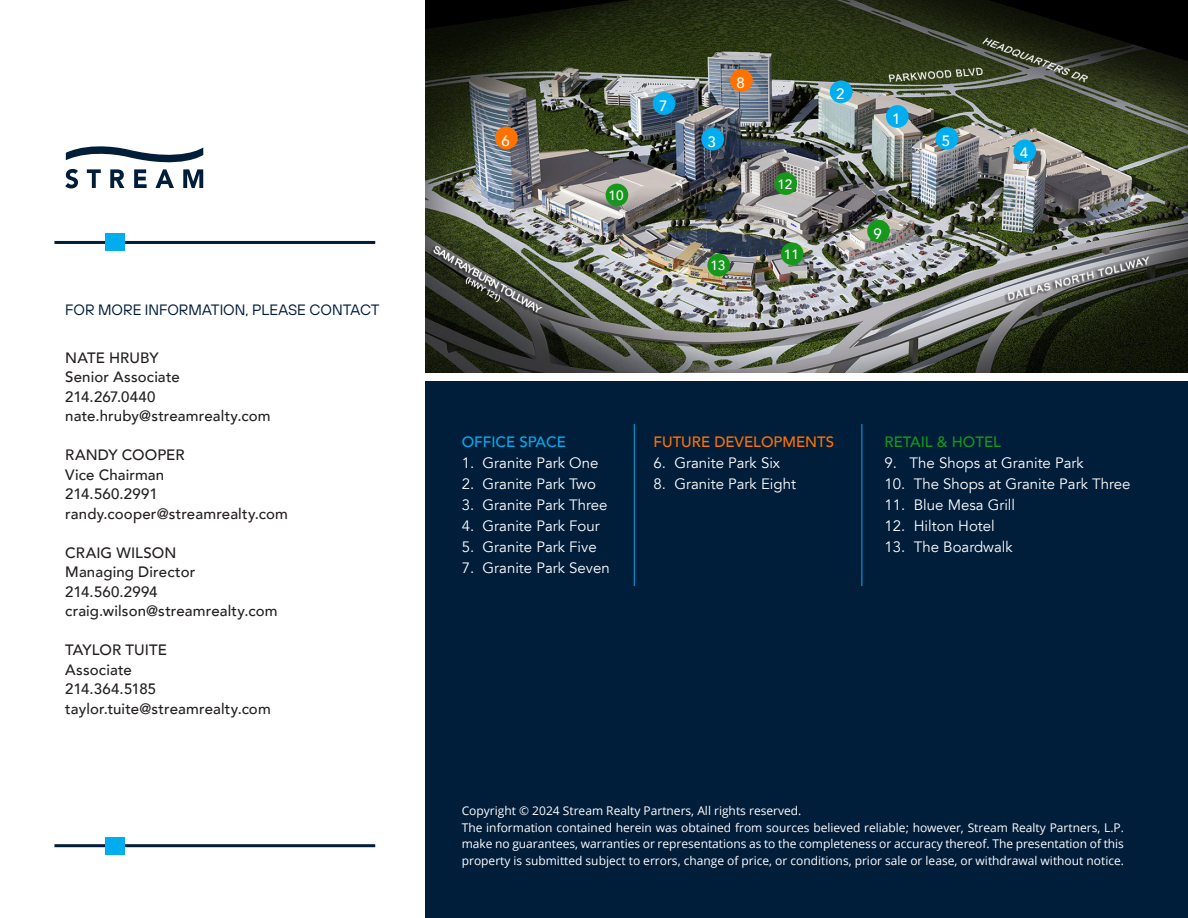
<style>
.page{position:relative;width:1188px;height:918px;background:#fff}
.page>*{position:absolute;margin:0;border:0;box-sizing:border-box;transform-origin:0 0}
.t1{font:500 15px "Avenir";letter-spacing:.01em;color:#231f20}
.t2{font:15px "Avenir LT";color:#fff}
.Heading_D_Black_8pt_Bold{font:15px "TT Hoves";color:#001d3a}
.t3{font:500 15px "Avenir";color:#ff7200}
.t4{font:500 15px "Avenir";color:#15981b}
.t5{font:500 15px "Avenir";letter-spacing:-.01em;color:#231f20}
.t6{font:500 15px "Avenir";color:#00aeef}
.t7{font:500 15px "Avenir";color:#fff}
.t8{font:500 13.5px "Avenir";color:#fff}
.t9{font:12px/16.5px "Open Sans";color:#fff;text-align:justify}
</style>
<div class="page">
<img style="left:426px;top:0;width:762px;height:373px">
<div style="left:701px;top:128px;width:23px;height:22px;background:#00aeef;border-radius:50%"></div>
<div style="left:653px;top:92px;width:22px;height:23px;background:#00aeef;border-radius:50%"></div>
<div style="left:730px;top:69px;width:23px;height:23px;background:#ff7200;border-radius:50%"></div>
<div style="left:830px;top:80px;width:22px;height:23px;background:#00aeef;border-radius:50%"></div>
<div style="left:886px;top:105px;width:23px;height:23px;background:#00aeef;border-radius:50%"></div>
<div style="left:936px;top:127px;width:22px;height:23px;background:#00aeef;border-radius:50%"></div>
<div style="left:1013px;top:140px;width:23px;height:22px;background:#00aeef;border-radius:50%"></div>
<div style="left:495px;top:127px;width:23px;height:22px;background:#ff7200;border-radius:50%"></div>
<div style="left:606px;top:184px;width:22px;height:22px;background:#15981b;border-radius:50%"></div>
<div style="left:707px;top:254px;width:23px;height:22px;background:#15981b;border-radius:50%"></div>
<div style="left:781px;top:242px;width:23px;height:23px;background:#15981b;border-radius:50%"></div>
<div style="left:867px;top:220px;width:23px;height:22px;background:#15981b;border-radius:50%"></div>
<div style="left:774px;top:172px;width:23px;height:23px;background:#15981b;border-radius:50%"></div>
<div style="left:426px;top:381px;width:762px;height:537px;background:#001d3a"></div>
<hr style="left:634px;top:424px;width:1px;height:162px;background:#00aeef">
<hr style="left:861px;top:424px;width:1px;height:162px;background:#00aeef">
<svg style="left:65px;top:146px;width:138px;height:42px"></svg>
<hr style="left:54px;top:241px;width:321px;height:3px;background:#001d3a">
<div style="left:105px;top:234px;width:20px;height:17px;background:#00aeef"></div>
<hr style="left:54px;top:844px;width:321px;height:3px;background:#001d3a">
<div style="left:105px;top:837px;width:20px;height:17px;background:#00aeef"></div>
<p class="Heading_D_Black_8pt_Bold" style="left:65px;top:300px;width:316px">FOR MORE INFORMATION, PLEASE CONTACT</p>
<p class="t1" style="left:65px;top:345px;width:95px">NATE HRUBY</p>
<p class="t1" style="left:65px;top:364px;width:116px">Senior Associate</p>
<p class="t1" style="left:65px;top:384px;width:92px">214.267.0440</p>
<p class="t1" style="left:65px;top:403px;width:207px">nate.hruby@streamrealty.com</p>
<p class="t1" style="left:65px;top:442px;width:121px">RANDY COOPER</p>
<p class="t1" style="left:65px;top:462px;width:101px">Vice Chairman</p>
<p class="t1" style="left:65px;top:481px;width:94px">214.560.2991</p>
<p class="t1" style="left:65px;top:501px;width:224px">randy.cooper@streamrealty.com</p>
<p class="t1" style="left:65px;top:540px;width:113px">CRAIG WILSON</p>
<p class="t1" style="left:65px;top:559px;width:132px">Managing Director</p>
<p class="t1" style="left:65px;top:579px;width:94px">214.560.2994</p>
<p class="t1" style="left:65px;top:598px;width:214px">craig.wilson@streamrealty.com</p>
<p class="t1" style="left:65px;top:637px;width:103px">TAYLOR TUITE</p>
<p class="t1" style="left:65px;top:657px;width:68px">Associate</p>
<p class="t5" style="left:65px;top:676px;width:93px">214.364.5185</p>
<p class="t1" style="left:65px;top:696px;width:207px">taylor.tuite@streamrealty.com</p>
<p class="t7" style="left:501px;top:127px;width:10px">6</p>
<p class="t8" style="left:609px;top:184px;width:17px">10</p>
<p class="t7" style="left:659px;top:93px;width:10px">7</p>
<p class="t7" style="left:708px;top:128px;width:10px">3</p>
<p class="t7" style="left:736px;top:70px;width:10px">8</p>
<p class="t8" style="left:710px;top:254px;width:17px">13</p>
<p class="t8" style="left:777px;top:172px;width:17px">12</p>
<p class="t8" style="left:784px;top:243px;width:17px">11</p>
<p class="t7" style="left:836px;top:81px;width:10px">2</p>
<p class="t7" style="left:892px;top:106px;width:10px">1</p>
<p class="t7" style="left:874px;top:220px;width:10px">9</p>
<p class="t7" style="left:942px;top:128px;width:10px">5</p>
<p class="t7" style="left:1020px;top:140px;width:10px">4</p>
<p class="t6" style="left:462px;top:429px;width:106px">OFFICE SPACE</p>
<p class="t2" style="left:462px;top:455px;width:138px">1. Granite Park One</p>
<p class="t2" style="left:462px;top:476px;width:136px">2. Granite Park Two</p>
<p class="t2" style="left:462px;top:497px;width:147px">3. Granite Park Three</p>
<p class="t2" style="left:462px;top:518px;width:140px">4. Granite Park Four</p>
<p class="t2" style="left:462px;top:538px;width:136px">5. Granite Park Five</p>
<p class="t2" style="left:462px;top:559px;width:150px">7. Granite Park Seven</p>
<p class="t3" style="left:654px;top:429px;width:182px">FUTURE DEVELOPMENTS</p>
<p class="t2" style="left:654px;top:455px;width:128px">6. Granite Park Six</p>
<p class="t2" style="left:654px;top:476px;width:144px">8. Granite Park Eight</p>
<p class="t4" style="left:885px;top:429px;width:118px">RETAIL &amp; HOTEL</p>
<p class="t2" style="left:885px;top:455px;width:201px">9. The Shops at Granite Park</p>
<p class="t2" style="left:885px;top:476px;width:247px">10. The Shops at Granite Park Three</p>
<p class="t2" style="left:885px;top:497px;width:132px">11. Blue Mesa Grill</p>
<p class="t2" style="left:885px;top:518px;width:112px">12. Hilton Hotel</p>
<p class="t2" style="left:885px;top:538px;width:130px">13. The Boardwalk</p>
<p class="t9" style="left:462px;top:802px;width:341px">Copyright © 2024 Stream Realty Partners, All rights reserved.</p>
<p class="t9" style="left:462px;top:819px;width:664px">The information contained herein was obtained from sources believed reliable; however, Stream Realty Partners, L.P. make no guarantees, warranties or representations as to the completeness or accuracy thereof. The presentation of this property is submitted subject to errors, change of price, or conditions, prior sale or lease, or withdrawal without notice.</p>
</div>
